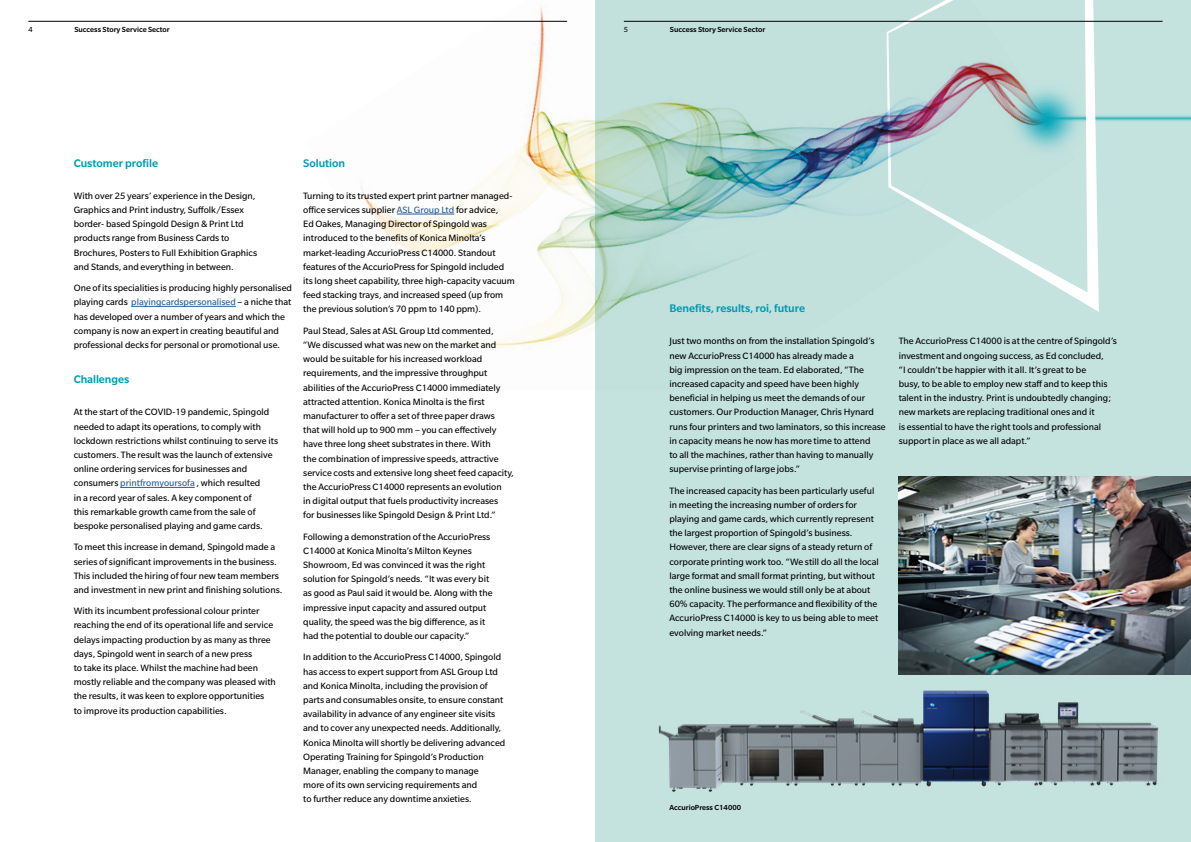
<style>
.page{position:relative;width:1191px;height:842px;background:#fff}
.page>*{position:absolute;margin:0;border:0;box-sizing:border-box;transform-origin:0 0}
.t1{font:500 12px "Slate Pro";letter-spacing:-.005em;color:#009ab2}
.t2{font:10px/14.2px "Slate Pro";color:#000}
.t3{font:500 8px "Slate Pro";color:#000}
.t4{font:8px "Slate Pro";color:#000}
.s1{color:#275b9b}
</style>
<div class="page">
<hr style="left:131px;top:306px;width:105px;height:1px;background:#275b9b">
<hr style="left:120px;top:487px;width:75px;height:1px;background:#275b9b">
<div style="left:595px;top:0;width:596px;height:842px;background:#c4e3df"></div>
<img style="left:898px;top:476px;width:293px;height:199px">
<img style="left:658px;top:690px;width:501px;height:102px">
<svg style="left:1075px;top:0;width:23px;height:311px"></svg>
<img style="left:304px;top:0;width:771px;height:351px">
<img style="left:1006px;top:76px;width:81px;height:85px">
<hr style="left:397px;top:214px;width:57px;height:1px;background:#275b9b">
<hr style="left:28px;top:21px;width:539px;height:1px;background:#000">
<hr style="left:624px;top:21px;width:538px;height:1px;background:#000">
<p class="t4" style="left:28px;top:25px;width:6px">4</p>
<p class="t3" style="left:74px;top:25px;width:97px">Success Story Service Sector</p>
<p class="t4" style="left:624px;top:25px;width:6px">5</p>
<p class="t3" style="left:670px;top:25px;width:97px">Success Story Service Sector</p>
<p class="t1" style="left:74px;top:157px;width:86px">Customer profile</p>
<p class="t2" style="left:74px;top:188px;width:185px">With over 25 years’ experience in the Design, Graphics and Print industry, Suffolk/Essex border- based Spingold Design &amp; Print Ltd products range from Business Cards to Brochures, Posters to Full Exhibition Graphics and Stands, and everything in between.</p>
<p class="t2" style="left:74px;top:281px;width:220px">One of its specialities is producing highly personalised playing cards <span class="s1">playingcardspersonalised</span> – a niche that has developed over a number of years and which the company is now an expert in creating beautiful and professional decks for personal or promotional use.</p>
<p class="t1" style="left:74px;top:373px;width:57px">Challenges</p>
<p class="t2" style="left:74px;top:405px;width:206px">At the start of the COVID-19 pandemic, Spingold needed to adapt its operations, to comply with lockdown restrictions whilst continuing to serve its customers. The result was the launch of extensive online ordering services for businesses and consumers <span class="s1">printfromyoursofa</span> , which resulted<br>in a record year of sales. A key component of<br>this remarkable growth came from the sale of bespoke personalised playing and game cards.</p>
<p class="t2" style="left:74px;top:540px;width:210px">To meet this increase in demand, Spingold made a series of significant improvements in the business.<br>This included the hiring of four new team members and investment in new print and finishing solutions.</p>
<p class="t2" style="left:74px;top:604px;width:204px">With its incumbent professional colour printer reaching the end of its operational life and service delays impacting production by as many as three days, Spingold went in search of a new press<br>to take its place. Whilst the machine had been mostly reliable and the company was pleased with the results, it was keen to explore opportunities<br>to improve its production capabilities.</p>
<p class="t1" style="left:303px;top:157px;width:43px">Solution</p>
<p class="t2" style="left:303px;top:188px;width:213px">Turning to its trusted expert print partner managed&shy;office services supplier <span class="s1">ASL Group Ltd</span> for advice,<br>Ed Oakes, Managing Director of Spingold was introduced to the benefits of Konica Minolta’s market-leading AccurioPress C14000. Standout features of the AccurioPress for Spingold included its long sheet capability, three high-capacity vacuum feed stacking trays, and increased speed (up from the previous solution’s 70 ppm to 140 ppm).</p>
<p class="t2" style="left:303px;top:323px;width:212px">Paul Stead, Sales at ASL Group Ltd commented,<br>“We discussed what was new on the market and would be suitable for his increased workload requirements, and the impressive throughput abilities of the AccurioPress C14000 immediately attracted attention. Konica Minolta is the first manufacturer to offer a set of three paper draws that will hold up to 900 mm – you can effectively have three long sheet substrates in there. With<br>the combination of impressive speeds, attractive service costs and extensive long sheet feed capacity, the AccurioPress C14000 represents an evolution<br>in digital output that fuels productivity increases<br>for businesses like Spingold Design &amp; Print Ltd.”</p>
<p class="t2" style="left:303px;top:529px;width:191px">Following a demonstration of the AccurioPress C14000 at Konica Minolta’s Milton Keynes Showroom, Ed was convinced it was the right solution for Spingold’s needs. “It was every bit as good as Paul said it would be. Along with the impressive input capacity and assured output quality, the speed was the big difference, as it had the potential to double our capacity.”</p>
<p class="t2" style="left:303px;top:650px;width:204px">In addition to the AccurioPress C14000, Spingold has access to expert support from ASL Group Ltd and Konica Minolta, including the provision of parts and consumables onsite, to ensure constant availability in advance of any engineer site visits and to cover any unexpected needs. Additionally, Konica Minolta will shortly be delivering advanced Operating Training for Spingold’s Production Manager, enabling the company to manage<br>more of its own servicing requirements and<br>to further reduce any downtime anxieties.</p>
<p class="t1" style="left:669px;top:302px;width:137px">Benefits, results, roi, future</p>
<p class="t2" style="left:669px;top:334px;width:218px">Just two months on from the installation Spingold’s new AccurioPress C14000 has already made a<br>big impression on the team. Ed elaborated, “The increased capacity and speed have been highly beneficial in helping us meet the demands of our customers. Our Production Manager, Chris Hynard runs four printers and two laminators, so this increase in capacity means he now has more time to attend<br>to all the machines, rather than having to manually supervise printing of large jobs.”</p>
<p class="t2" style="left:669px;top:483px;width:211px">The increased capacity has been particularly useful in meeting the increasing number of orders for playing and game cards, which currently represent the largest proportion of Spingold’s business.<br>However, there are clear signs of a steady return of corporate printing work too. “We still do all the local large format and small format printing, but without the online business we would still only be at about 60% capacity. The performance and flexibility of the AccurioPress C14000 is key to us being able to meet evolving market needs.”</p>
<p class="t2" style="left:898px;top:334px;width:220px">The AccurioPress C14000 is at the centre of Spingold’s investment and ongoing success, as Ed concluded,<br>“I couldn’t be happier with it all. It’s great to be<br>busy, to be able to employ new staff and to keep this talent in the industry. Print is undoubtedly changing; new markets are replacing traditional ones and it<br>is essential to have the right tools and professional support in place as we all adapt.”</p>
<p class="t3" style="left:669px;top:803px;width:73px">AccurioPress C14000</p>
</div>
